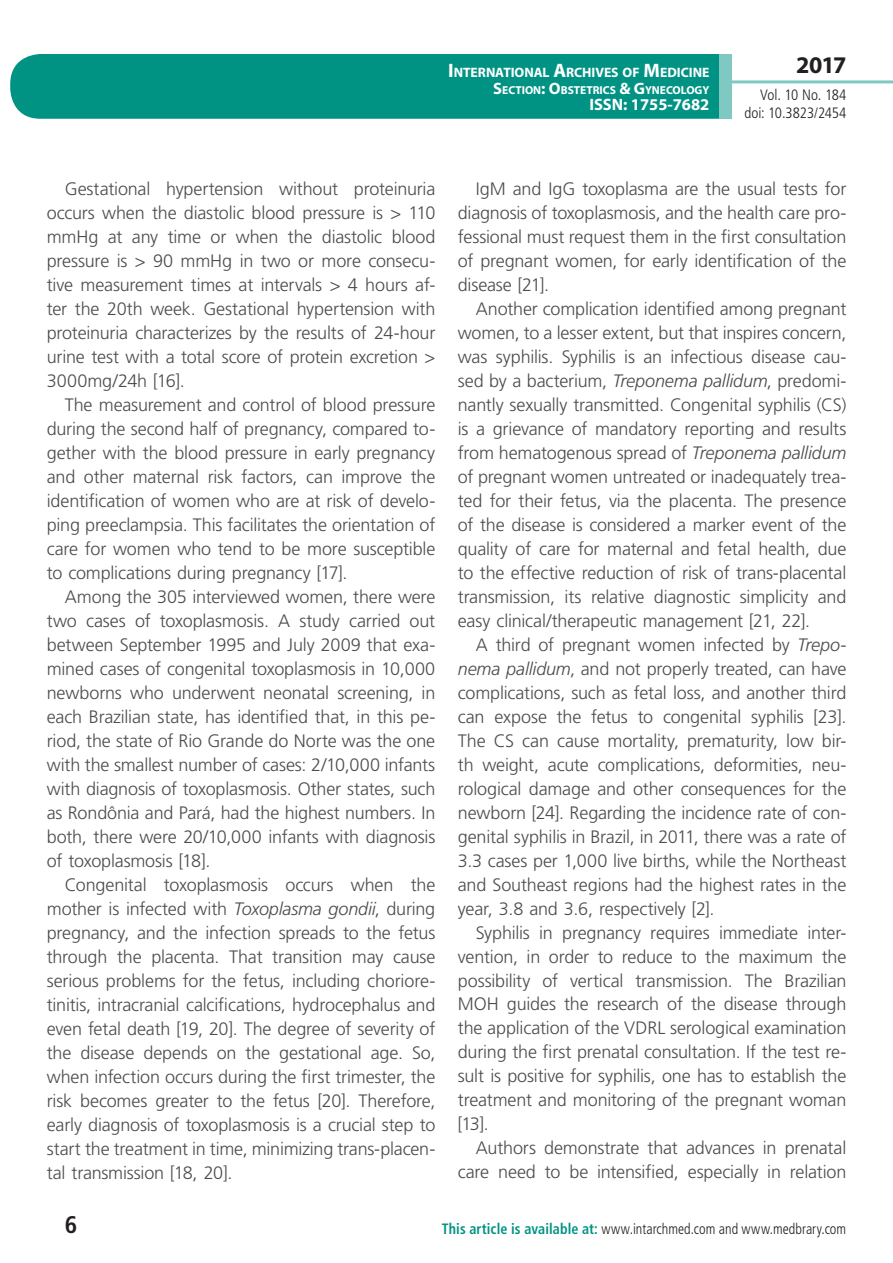
<style>
.page{position:relative;width:893px;height:1263px;background:#fff}
.page>*{position:absolute;margin:0;border:0;box-sizing:border-box;transform-origin:0 0}
.t1{font:700 24px "Myriad Pro";color:#231f20}
.t2{font:700 condensed 24px "Frutiger LT Std";color:#231f20}
.t3{font:300 18px/24px "Frutiger LT Std";letter-spacing:-.01em;color:#4b4c4d;text-align:justify}
.t4{font:700 16.5px "Myriad Pro";color:#fff}
.t5{font:300 condensed 15px "Frutiger LT Std";letter-spacing:.005em;color:#231f20;scale:.94 1}
.t6{font:300 condensed 15px/18px "Frutiger LT Std";letter-spacing:.005em;color:#231f20;text-align:right}
.t7{font:700 13.65px "Myriad Pro";letter-spacing:-.005em;color:#fff}
.t8{font:700 11.55px "Myriad Pro";color:#fff}
.s1{font-size:19.5px}
.s2{font-size:16.5px}
.s3{font-style:italic}
.s4{font-weight:700;color:#009384}
</style>
<div class="page">
<div style="left:10px;top:54px;width:775px;height:65px;background:#009384;border-radius:30px"></div>
<div style="left:732px;top:0;width:161px;height:157px;background:#fff"></div>
<hr style="left:730px;top:80px;width:163px;height:3px;background:#80c9c2">
<div style="left:719px;top:54px;width:13px;height:65px;background:#80c9c2"></div>
<p class="t7" style="left:448px;top:64px;width:263px"><span class="s1">I</span>NTERNATIONAL <span class="s1">A</span>RCHIVES OF <span class="s1">M</span>EDICINE</p>
<p class="t8" style="left:493px;top:82px;width:218px"><span class="s2">S</span>ECTION<span class="s2">: O</span>BSTETRICS <span class="s2">&amp; G</span>YNECOLOGY</p>
<p class="t4" style="left:589px;top:94px;width:122px">ISSN: 1755-7682</p>
<h1 class="t1" style="left:796px;top:49px;width:52px">2017</h1>
<p class="t6" style="left:744px;top:86px;width:104px">Vol. 10 No. 184 doi: 10.3823/2454</p>
<p class="t3" style="left:47px;top:177px;width:390px;text-indent:18px">Gestational hypertension without proteinuria occurs when the diastolic blood pressure is &gt; 110 mmHg at any time or when the diastolic blood pressure is &gt; 90 mmHg in two or more consecu&shy;tive measurement times at intervals &gt; 4 hours af&shy;ter the 20th week. Gestational hypertension with proteinuria characterizes by the results of 24-hour urine test with a total score of protein excretion &gt; 3000mg/24h [16].</p>
<p class="t3" style="left:47px;top:393px;width:390px;text-indent:18px">The measurement and control of blood pressure during the second half of pregnancy, compared to&shy;gether with the blood pressure in early pregnancy and other maternal risk factors, can improve the identification of women who are at risk of develo&shy;ping preeclampsia. This facilitates the orientation of care for women who tend to be more susceptible to complications during pregnancy [17].</p>
<p class="t3" style="left:47px;top:585px;width:390px;text-indent:18px">Among the 305 interviewed women, there were two cases of toxoplasmosis. A study carried out between September 1995 and July 2009 that exa&shy;mined cases of congenital toxoplasmosis in 10,000 newborns who underwent neonatal screening, in each Brazilian state, has identified that, in this pe&shy;riod, the state of Rio Grande do Norte was the one with the smallest number of cases: 2/10,000 infants with diagnosis of toxoplasmosis. Other states, such as Rondônia and Pará, had the highest numbers. In both, there were 20/10,000 infants with diagnosis of toxoplasmosis [18].</p>
<p class="t3" style="left:47px;top:873px;width:390px;text-indent:18px">Congenital toxoplasmosis occurs when the mother is infected with <span class="s3">Toxoplasma gondii</span>, during pregnancy, and the infection spreads to the fetus through the placenta. That transition may cause serious problems for the fetus, including choriore&shy;tinitis, intracranial calcifications, hydrocephalus and even fetal death [19, 20]. The degree of severity of the disease depends on the gestational age. So, when infection occurs during the first trimester, the risk becomes greater to the fetus [20]. Therefore, early diagnosis of toxoplasmosis is a crucial step to start the treatment in time, minimizing trans-placen&shy;tal transmission [18, 20].</p>
<p class="t3" style="left:458px;top:177px;width:390px;text-indent:18px">IgM and IgG toxoplasma are the usual tests for diagnosis of toxoplasmosis, and the health care pro&shy;fessional must request them in the first consultation of pregnant women, for early identification of the disease [21].</p>
<p class="t3" style="left:458px;top:297px;width:390px;text-indent:18px">Another complication identified among pregnant women, to a lesser extent, but that inspires concern, was syphilis. Syphilis is an infectious disease cau&shy;sed by a bacterium, <span class="s3">Treponema pallidum</span>, predomi&shy;nantly sexually transmitted. Congenital syphilis (CS) is a grievance of mandatory reporting and results from hematogenous spread of <span class="s3">Treponema pallidum </span>of pregnant women untreated or inadequately trea&shy;ted for their fetus, via the placenta. The presence of the disease is considered a marker event of the quality of care for maternal and fetal health, due to the effective reduction of risk of trans-placental transmission, its relative diagnostic simplicity and easy clinical/therapeutic management [21, 22].</p>
<p class="t3" style="left:458px;top:633px;width:390px;text-indent:18px">A third of pregnant women infected by <span class="s3">Trepo&shy;nema pallidum</span>, and not properly treated, can have complications, such as fetal loss, and another third can expose the fetus to congenital syphilis [23].<br>The CS can cause mortality, prematurity, low bir&shy;th weight, acute complications, deformities, neu&shy;rological damage and other consequences for the newborn [24]. Regarding the incidence rate of con&shy;genital syphilis in Brazil, in 2011, there was a rate of 3.3 cases per 1,000 live births, while the Northeast and Southeast regions had the highest rates in the year, 3.8 and 3.6, respectively [2].</p>
<p class="t3" style="left:458px;top:920px;width:390px;text-indent:18px">Syphilis in pregnancy requires immediate inter&shy;vention, in order to reduce to the maximum the possibility of vertical transmission. The Brazilian MOH guides the research of the disease through the application of the VDRL serological examination during the first prenatal consultation. If the test re&shy;sult is positive for syphilis, one has to establish the treatment and monitoring of the pregnant woman [13].</p>
<p class="t3" style="left:458px;top:1136px;width:390px;text-align:right">Authors demonstrate that advances in prenatal care need to be intensified, especially in relation</p>
<h1 class="t2" style="left:65px;top:1210px;width:14px">6</h1>
<p class="t5" style="left:442px;top:1220px;width:432px"><span class="s4">This article is available at:</span> www.intarchmed.com and www.medbrary.com</p>
</div>
